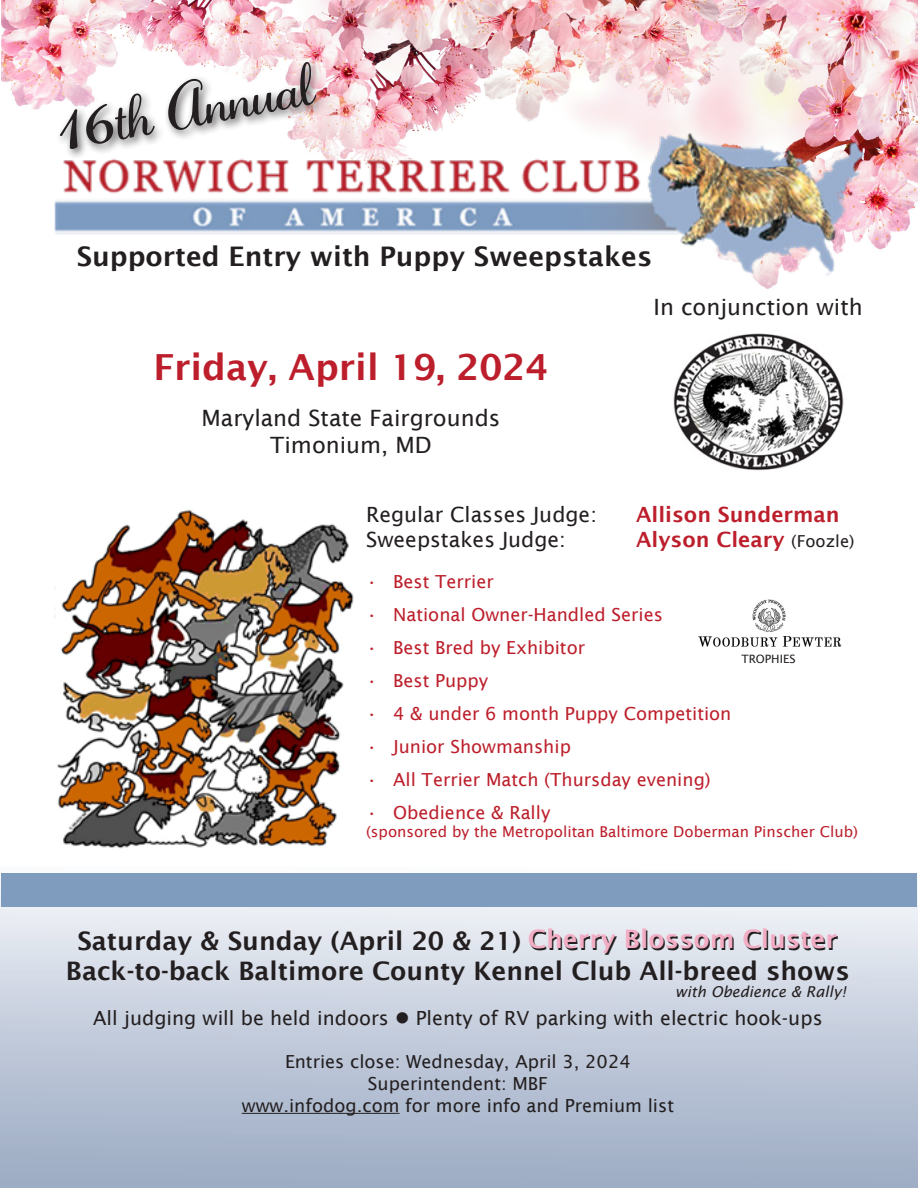
<style>
.page{position:relative;width:918px;height:1188px;background:#fff}
.page>*{position:absolute;margin:0;border:0;box-sizing:border-box;transform-origin:0 0}
.t1{font:60px "Adage Script JF";color:#231f20}
.t2{font:600 36px "Lucida Sans";color:#bc1f2b}
.t3{font:600 27px "Lucida Sans";color:#231f20}
.t4{font:600 25.5px "Lucida Sans";color:#231f20}
.t5{font:22.5px "Lucida Sans";color:#231f20}
.t6{font:21px "Lucida Sans";color:#231f20}
.t7{font:600 21px "Lucida Sans";color:#bc1f2b}
.t8{font:19.5px "Lucida Sans";color:#231f20}
.t9{font:18px "Lucida Sans";color:#bc1f2b}
.t10{font:18px "Lucida Sans";color:#231f20}
.t11{font:15px "Lucida Sans";color:#bc1f2b}
.t12{font:italic 15px "Lucida Sans";color:#231f20}
.t13{font:11.55px "Lucida Sans";color:#231f20}
.s1{font-weight:400;font-size:16.5px;color:#231f20}
.s2{color:#f2adc4}
</style>
<div class="page">
<img style="left:2px;top:0;width:915px;height:289px">
<svg style="left:1px;top:906px;width:916px;height:281px;background:#c1cbda"></svg>
<img style="left:55px;top:124px;width:809px;height:156px">
<div style="left:55px;top:58px;width:272px;height:102px;background:#231f20;opacity:.75"></div>
<img style="left:673px;top:333px;width:171px;height:138px">
<img style="left:57px;top:510px;width:297px;height:339px">
<img style="left:698px;top:599px;width:144px;height:48px">
<div style="left:1px;top:873px;width:916px;height:33px;background:#7f9bbe"></div>
<hr style="left:242px;top:1113px;width:158px;height:1px;background:#231f20">
<p class="t1" style="left:51px;top:90px;width:259px;rotate:-10deg">16th Annual</p>
<p class="t3" style="left:77px;top:240px;width:577px">Supported Entry with Puppy Sweepstakes</p>
<p class="t2" style="left:153px;top:347px;width:397px">Friday, April 19, 2024</p>
<p class="t5" style="left:202px;top:406px;width:300px">Maryland State Fairgrounds</p>
<p class="t5" style="left:270px;top:433px;width:163px">Timonium, MD</p>
<p class="t5" style="left:654px;top:294px;width:211px">In conjunction with</p>
<p class="t6" style="left:366px;top:502px;width:232px">Regular Classes Judge:</p>
<p class="t7" style="left:636px;top:502px;width:205px">Allison Sunderman</p>
<p class="t6" style="left:366px;top:527px;width:201px">Sweepstakes Judge:</p>
<p class="t7" style="left:636px;top:527px;width:220px">Alyson Cleary <span class="s1">(Foozle)</span></p>
<p class="t9" style="left:366px;top:572px;width:129px">• Best Terrier</p>
<p class="t9" style="left:366px;top:605px;width:298px">• National Owner-Handled Series</p>
<p class="t9" style="left:366px;top:638px;width:220px">• Best Bred by Exhibitor</p>
<p class="t9" style="left:366px;top:671px;width:124px">• Best Puppy</p>
<p class="t9" style="left:366px;top:704px;width:367px">• 4 &amp; under 6 month Puppy Competition</p>
<p class="t9" style="left:366px;top:737px;width:206px">• Junior Showmanship</p>
<p class="t9" style="left:366px;top:770px;width:346px">• All Terrier Match (Thursday evening)</p>
<p class="t9" style="left:366px;top:803px;width:186px">• Obedience &amp; Rally</p>
<p class="t11" style="left:366px;top:823px;width:494px">(sponsored by the Metropolitan Baltimore Doberman Pinscher Club)</p>
<p class="t13" style="left:741px;top:652px;width:56px">TROPHIES</p>
<p class="t4" style="left:77px;top:926px;width:761px">Saturday &amp; Sunday (April 20 &amp; 21) <span class="s2">Cherry Blossom Cluster</span></p>
<p class="t4" style="left:66px;top:957px;width:785px">Back-to-back Baltimore County Kennel Club All-breed shows</p>
<p class="t8" style="left:93px;top:1007px;width:731px">All judging will be held indoors ● Plenty of RV parking with electric hook-ups</p>
<p class="t10" style="left:285px;top:1052px;width:347px">Entries close: Wednesday, April 3, 2024</p>
<p class="t10" style="left:368px;top:1073px;width:182px">Superintendent: MBF</p>
<p class="t10" style="left:242px;top:1095px;width:434px">www.infodog.com for more info and Premium list</p>
<p class="t12" style="left:675px;top:983px;width:173px">with Obedience &amp; Rally!</p>
</div>
